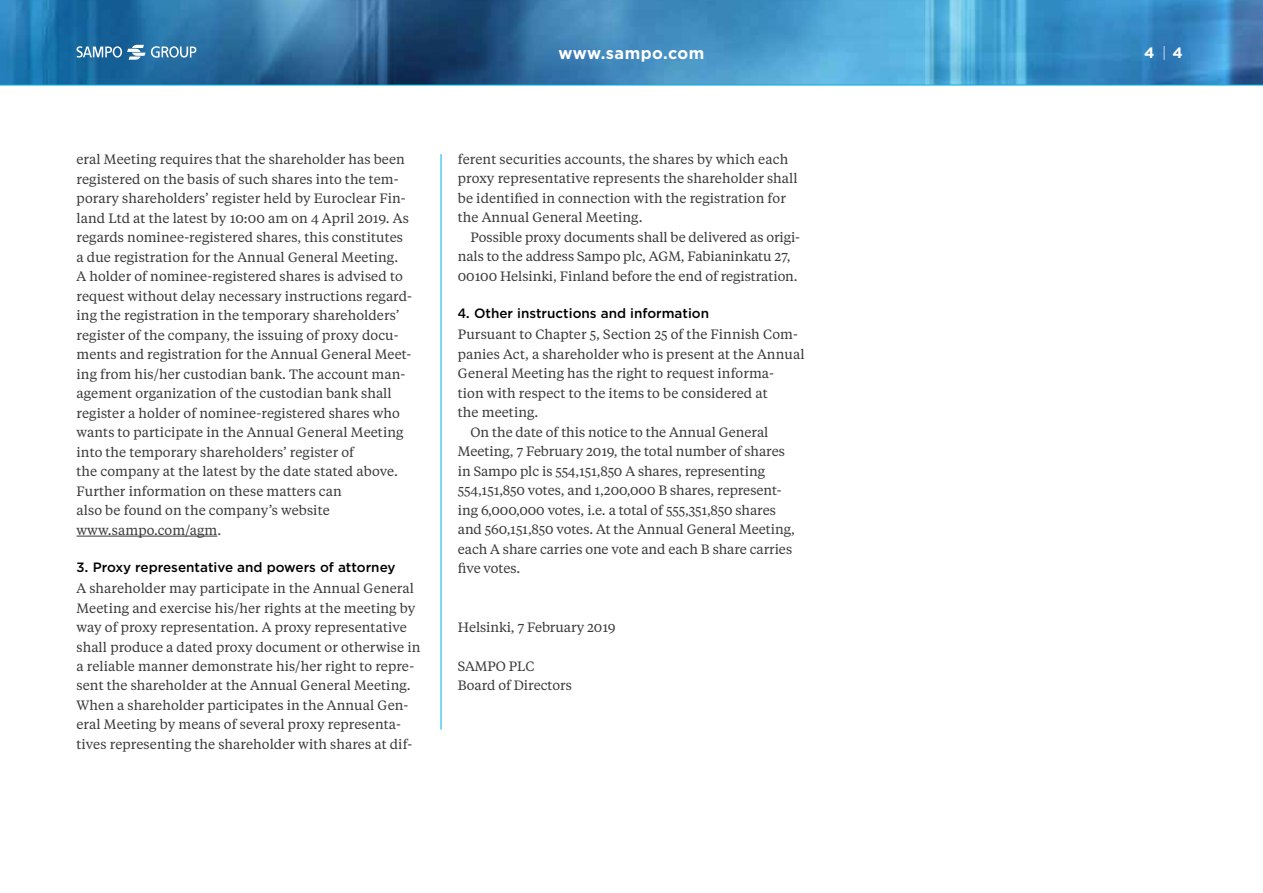
<style>
.page{position:relative;width:1263px;height:893px;background:#fff}
.page>*{position:absolute;margin:0;border:0;box-sizing:border-box;transform-origin:0 0}
.t1{font:700 16.5px "Gotham";letter-spacing:.03em;color:#fff}
.t2{font:700 15px "Gotham";color:#fff}
.t3{font:13.5px/19.5px "Tiempos Text";letter-spacing:.005em;color:#383839}
.t4{font:500 13.5px "Gotham";color:#000}
.s1{font-weight:300}
</style>
<div class="page">
<img style="left:0;top:0;width:1263px;height:85px">
<svg style="left:151px;top:46px;width:45px;height:12px"></svg>
<svg style="left:77px;top:45px;width:68px;height:15px"></svg>
<hr style="left:0;top:85px;width:1263px;height:1px;background:#00b0e8">
<hr style="left:441px;top:154px;width:1px;height:576px;background:#00b0e8">
<hr style="left:77px;top:536px;width:140px;height:1px;background:#383839">
<p class="t3" style="left:77px;top:149px;width:337px">eral Meeting requires that the shareholder has been registered on the basis of such shares into the tem&shy;porary shareholders’ register held by Euroclear Fin&shy;land Ltd at the latest by 10:00 am on 4 April 2019. As regards nominee-registered shares, this constitutes a due registration for the Annual General Meeting.<br>A holder of nominee-registered shares is advised to request without delay necessary instructions regard&shy;ing the registration in the temporary shareholders’ register of the company, the issuing of proxy docu&shy;ments and registration for the Annual General Meet&shy;ing from his/her custodian bank. The account man&shy;agement organization of the custodian bank shall register a holder of nominee-registered shares who wants to participate in the Annual General Meeting into the temporary shareholders’ register of<br>the company at the latest by the date stated above.<br>Further information on these matters can<br>also be found on the company’s website www.sampo.com/agm.</p>
<p class="t4" style="left:77px;top:558px;width:320px">3. Proxy representative and powers of attorney</p>
<p class="t3" style="left:77px;top:578px;width:345px">A shareholder may participate in the Annual General Meeting and exercise his/her rights at the meeting by way of proxy representation. A proxy representative shall produce a dated proxy document or otherwise in a reliable manner demonstrate his/her right to repre&shy;sent the shareholder at the Annual General Meeting.<br>When a shareholder participates in the Annual Gen&shy;eral Meeting by means of several proxy representa&shy;tives representing the shareholder with shares at dif-</p>
<p class="t1" style="left:558px;top:42px;width:148px">www.sampo.com</p>
<p class="t3" style="left:458px;top:149px;width:341px">ferent securities accounts, the shares by which each proxy representative represents the shareholder shall be identified in connection with the registration for the Annual General Meeting.</p>
<p class="t3" style="left:458px;top:227px;width:344px;text-indent:13px">Possible proxy documents shall be delivered as origi&shy;nals to the address Sampo plc, AGM, Fabianinkatu 27,<br>00100 Helsinki, Finland before the end of registration.</p>
<p class="t4" style="left:458px;top:305px;width:253px">4. Other instructions and information</p>
<p class="t3" style="left:458px;top:324px;width:341px">Pursuant to Chapter 5, Section 25 of the Finnish Com-</p>
<p class="t3" style="left:458px;top:344px;width:348px">panies Act, a shareholder who is present at the Annual</p>
<p class="t3" style="left:458px;top:363px;width:318px">General Meeting has the right to request informa-</p>
<p class="t3" style="left:458px;top:383px;width:311px">tion with respect to the items to be considered at</p>
<p class="t3" style="left:458px;top:402px;width:82px">the meeting.</p>
<p class="t3" style="left:471px;top:422px;width:299px">On the date of this notice to the Annual General</p>
<p class="t3" style="left:458px;top:441px;width:329px">Meeting, 7 February 2019, the total number of shares</p>
<p class="t3" style="left:458px;top:461px;width:309px">in Sampo plc is 554,151,850 A shares, representing</p>
<p class="t3" style="left:458px;top:480px;width:325px">554,151,850 votes, and 1,200,000 B shares, represent-</p>
<p class="t3" style="left:458px;top:500px;width:320px">ing 6,000,000 votes, i.e. a total of 555,351,850 shares</p>
<p class="t3" style="left:458px;top:519px;width:339px">and 560,151,850 votes. At the Annual General Meeting,</p>
<p class="t3" style="left:458px;top:539px;width:336px">each A share carries one vote and each B share carries</p>
<p class="t3" style="left:458px;top:558px;width:64px">five votes.</p>
<p class="t3" style="left:458px;top:617px;width:159px">Helsinki, 7 February 2019</p>
<p class="t3" style="left:458px;top:656px;width:115px">SAMPO PLC<br>Board of Directors</p>
<p class="t2" style="left:1144px;top:43px;width:40px">4 <span class="s1">|</span> 4</p>
</div>
